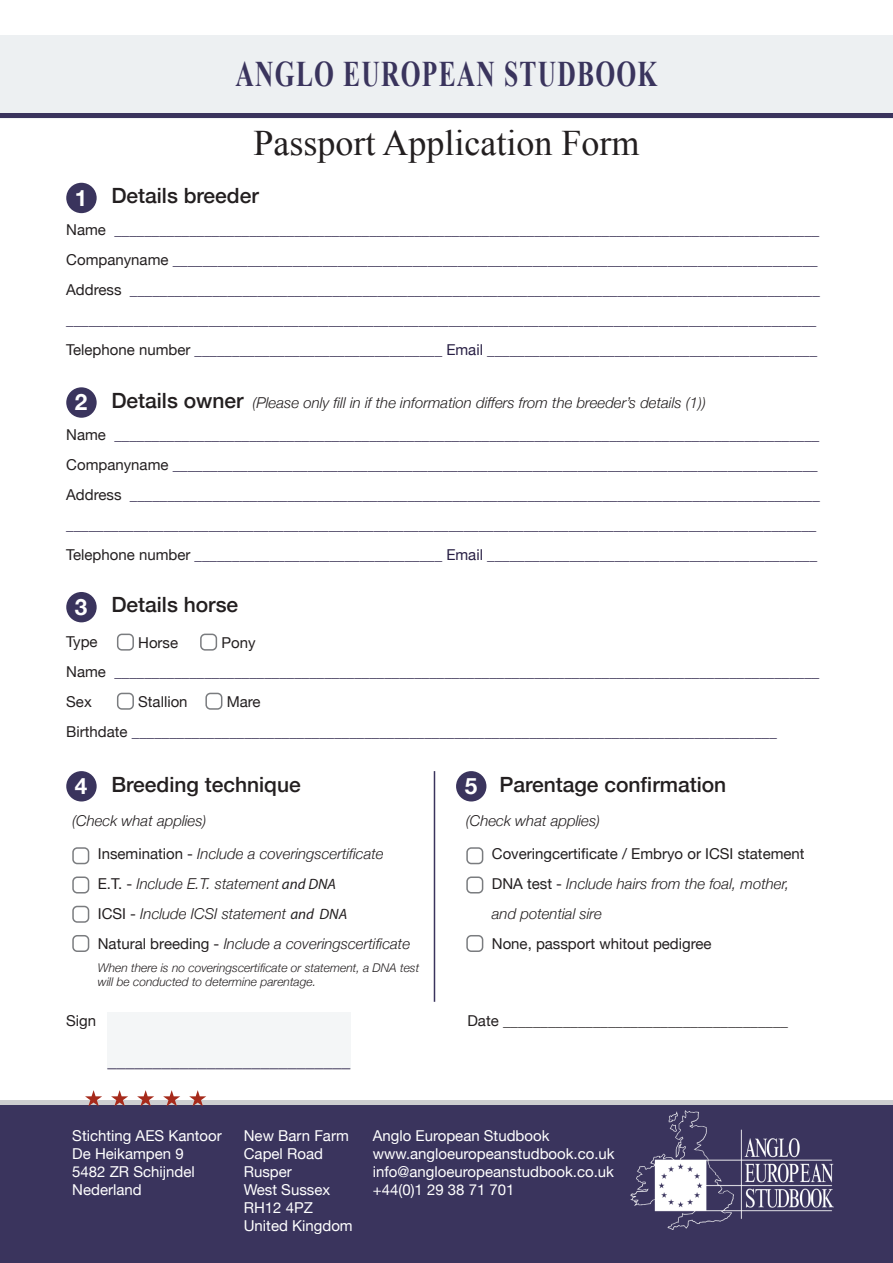
<style>
.page{position:relative;width:893px;height:1263px;background:#fff}
.page>*{position:absolute;margin:0;border:0;box-sizing:border-box;transform-origin:0 0}
.t1{font:36px "Times New Roman";color:#231f20}
.t2{font:700 36px "Times New Roman";letter-spacing:.05em;color:#3a345d;scale:.71 1}
.t3{font:700 22.5px "Helvetica Neue";color:#fff}
.t4{font:500 21px "Helvetica Neue";color:#231f20}
.t5{font:18px "Helvetica Neue";color:#281f44}
.t6{font:15px/30px "Helvetica Neue";color:#281f44}
.t7{font:italic 300 15px/30px "Helvetica Neue";color:#231f20}
.t8{font:15px/18px "Helvetica Neue";color:#fff}
.t9{font:15px/30px "Helvetica Neue";color:#231f20}
.t10{font:italic 300 12px/13.5px "Helvetica Neue";color:#231f20}
.s1{color:#231f20}
.s2{font-weight:700;font-size:22.5px;color:#fff}
.s3{font-weight:400;font-style:normal}
.s4{font-family:"Myriad Pro";font-weight:400}
.s5{font-weight:300;font-style:italic}
</style>
<div class="page">
<div style="left:0;top:35px;width:893px;height:84px;background:#edf0f2"></div>
<div style="left:0;top:113px;width:893px;height:5px;background:#3a345d"></div>
<div style="left:0;top:1103px;width:893px;height:160px;background:#3a345d"></div>
<div style="left:0;top:1100px;width:893px;height:5px;background:#cdced0"></div>
<svg style="left:85px;top:1090px;width:17px;height:16px"></svg>
<svg style="left:111px;top:1090px;width:17px;height:16px"></svg>
<svg style="left:137px;top:1090px;width:17px;height:16px"></svg>
<svg style="left:189px;top:1090px;width:17px;height:16px"></svg>
<svg style="left:163px;top:1090px;width:17px;height:16px"></svg>
<img style="left:631px;top:1110px;width:202px;height:119px">
<div style="left:107px;top:1012px;width:243px;height:57px;background:#f4f6f7"></div>
<div style="left:66px;top:183px;width:31px;height:30px;background:#3a345d;border-radius:50%"></div>
<div style="left:66px;top:771px;width:31px;height:30px;background:#3a345d;border-radius:50%"></div>
<div style="left:72px;top:847px;width:17px;height:17px;border:2px solid #7a7c7f;border-radius:4px"></div>
<div style="left:72px;top:876px;width:17px;height:17px;border:2px solid #7a7c7f;border-radius:4px"></div>
<div style="left:72px;top:906px;width:17px;height:17px;border:2px solid #7a7c7f;border-radius:4px"></div>
<div style="left:72px;top:935px;width:17px;height:17px;border:2px solid #7a7c7f;border-radius:4px"></div>
<div style="left:466px;top:847px;width:17px;height:17px;border:2px solid #7a7c7f;border-radius:4px"></div>
<div style="left:466px;top:876px;width:17px;height:17px;border:2px solid #7a7c7f;border-radius:4px"></div>
<div style="left:466px;top:935px;width:17px;height:17px;border:2px solid #7a7c7f;border-radius:4px"></div>
<div style="left:456px;top:771px;width:30px;height:30px;background:#3a345d;border-radius:50%"></div>
<div style="left:66px;top:592px;width:31px;height:30px;background:#3a345d;border-radius:50%"></div>
<div style="left:117px;top:634px;width:17px;height:17px;border:2px solid #7a7c7f;border-radius:4px"></div>
<div style="left:200px;top:634px;width:17px;height:17px;border:2px solid #7a7c7f;border-radius:4px"></div>
<div style="left:117px;top:693px;width:17px;height:17px;border:2px solid #7a7c7f;border-radius:4px"></div>
<div style="left:205px;top:693px;width:17px;height:17px;border:2px solid #7a7c7f;border-radius:4px"></div>
<div style="left:66px;top:387px;width:31px;height:31px;background:#3a345d;border-radius:50%"></div>
<hr style="left:434px;top:771px;width:1px;height:231px;background:#3a345d">
<h1 class="t2" style="left:235px;top:49px;width:596px">ANGLO EUROPEAN STUDBOOK</h1>
<h1 class="t1" style="left:253px;top:118px;width:387px">Passport Application Form</h1>
<h3 class="t4" style="left:111px;top:179px;width:149px">Details breeder</h3>
<h2 class="t3" style="left:75px;top:180px;width:14px">1</h2>
<p class="t6" style="left:66px;top:216px;width:755px"><span class="s1">Name</span> ______________________________________________________________________________________________ <span class="s1">Companyname</span> ______________________________________________________________________________________ <span class="s1">Address</span> ____________________________________________________________________________________________ ____________________________________________________________________________________________________ <span class="s1">Telephone number</span> _________________________________ Email ____________________________________________</p>
<h3 class="t4" style="left:111px;top:383px;width:134px">Details owner</h3>
<h2 class="t3" style="left:75px;top:385px;width:14px">2</h2>
<p class="t6" style="left:66px;top:420px;width:755px"><span class="s1">Name</span> ______________________________________________________________________________________________ <span class="s1">Companyname</span> ______________________________________________________________________________________ <span class="s1">Address</span> ____________________________________________________________________________________________ ____________________________________________________________________________________________________ <span class="s1">Telephone number</span> _________________________________ Email ____________________________________________</p>
<p class="t7" style="left:252px;top:387px;width:455px">(Please only fill in if the information differs from the breeder’s details (1))</p>
<h3 class="t4" style="left:75px;top:588px;width:165px"><span class="s2">3</span> Details horse</h3>
<p class="t9" style="left:138px;top:628px;width:41px">Horse</p>
<p class="t9" style="left:221px;top:628px;width:36px">Pony</p>
<p class="t6" style="left:66px;top:627px;width:755px"><span class="s1">Type<br>Name</span> ______________________________________________________________________________________________ <span class="s1">Sex<br>Birthdate</span> ______________________________________________________________________________________</p>
<p class="t9" style="left:138px;top:687px;width:51px">Stallion</p>
<p class="t9" style="left:227px;top:687px;width:35px">Mare</p>
<h3 class="t4" style="left:75px;top:767px;width:227px"><span class="s2">4</span> Breeding technique</h3>
<h3 class="t4" style="left:499px;top:767px;width:228px">Parentage confirmation</h3>
<h2 class="t3" style="left:465px;top:768px;width:14px">5</h2>
<p class="t7" style="left:72px;top:805px;width:136px">(Check what applies)</p>
<p class="t7" style="left:98px;top:838px;width:314px"><span class="s3">Insemination -</span> Include a coveringscertificate <span class="s3">E.T. -</span> Include E.T. statement <span class="s4">and DNA<br></span><span class="s3">ICSI -</span> Include ICSI statement <span class="s4">and DNA<br></span><span class="s3">Natural breeding -</span> Include a coveringscertificate</p>
<p class="t10" style="left:98px;top:961px;width:323px">When there is no coveringscertificate or statement, a DNA test will be conducted to determine parentage.</p>
<p class="t7" style="left:466px;top:805px;width:136px">(Check what applies)</p>
<p class="t9" style="left:492px;top:840px;width:314px">Coveringcertificate / Embryo or ICSI statement<br>DNA test - <span class="s5">Include hairs from the foal, mother, and potential sire</span></p>
<p class="t9" style="left:492px;top:930px;width:221px">None, passport whitout pedigree</p>
<p class="t9" style="left:66px;top:1007px;width:31px">Sign</p>
<p class="t9" style="left:467px;top:1007px;width:322px">Date ______________________________________</p>
<p class="t5" style="left:107px;top:1047px;width:244px">___________________________</p>
<p class="t8" style="left:72px;top:1127px;width:151px">Stichting AES Kantoor<br>De Heikampen 9<br>5482 ZR Schijndel<br>Nederland</p>
<p class="t8" style="left:373px;top:1127px;width:243px">Anglo European Studbook www.angloeuropeanstudbook.co.uk info@angloeuropeanstudbook.co.uk +44(0)1 29 38 71 701</p>
<p class="t8" style="left:244px;top:1127px;width:110px">New Barn Farm<br>Capel Road<br>Rusper<br>West Sussex<br>RH12 4PZ<br>United Kingdom</p>
</div>
